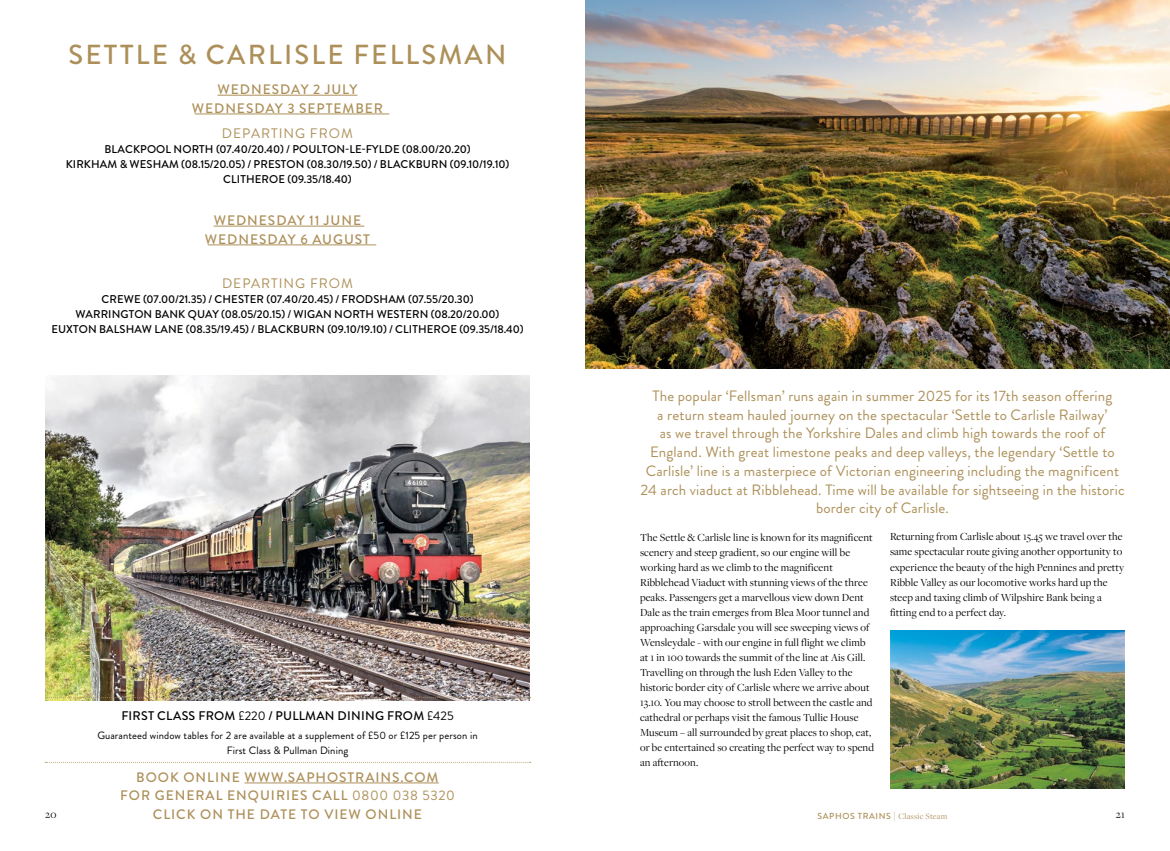
<style>
.page{position:relative;width:1170px;height:851px;background:#fff}
.page>*{position:absolute;margin:0;border:0;box-sizing:border-box;transform-origin:0 0}
.t1{font:500 27.5px "Brandon Grotesque";letter-spacing:.08em;color:#ad9059}
.t2{font:15px/18.8px "Brandon Grotesque";letter-spacing:.01em;color:#ad9059;text-align:center}
.t3{font:500 13.75px/18.8px "Brandon Grotesque";letter-spacing:.07em;color:#ad9059;text-align:center}
.t4{font:13.75px "Brandon Grotesque";letter-spacing:.07em;color:#ad9059}
.t5{font:500 12.5px "Brandon Grotesque";letter-spacing:.02em;color:#000}
.t6{font:11.25px/15px "Freight Disp Pro";letter-spacing:.01em;color:#000}
.t7{font:500 11.25px/15px "Brandon Grotesque";letter-spacing:.01em;color:#000;text-align:center}
.t8{font:10.62px/15px "Brandon Grotesque";letter-spacing:.01em;color:#000;text-align:center}
.t9{font:500 8.75px "Brandon Grotesque";letter-spacing:.07em;color:#ad9059}
.s1{font-weight:400}
.s2{font-weight:300}
.s3{font-family:"Freight Disp Pro";font-weight:400}
</style>
<div class="page">
<hr style="left:217px;top:95px;width:140px;height:1px;background:#ad9059">
<hr style="left:195px;top:114px;width:194px;height:1px;background:#ad9059">
<hr style="left:214px;top:226px;width:150px;height:1px;background:#ad9059">
<hr style="left:208px;top:244px;width:168px;height:1px;background:#ad9059">
<img style="left:890px;top:630px;width:234px;height:158px">
<img style="left:45px;top:375px;width:485px;height:322px">
<img style="left:585px;top:0;width:584px;height:368px">
<svg style="left:45px;top:762px;width:485px;height:1px"></svg>
<img style="left:45px;top:697px;width:485px;height:4px">
<hr style="left:244px;top:782px;width:195px;height:1px;background:#ad9059">
<h1 class="t1" style="left:69px;top:36px;width:439px">SETTLE &amp; CARLISLE FELLSMAN</h1>
<p class="t3" style="left:192px;top:80px;width:193px">WEDNESDAY 2 JULY<br>WEDNESDAY 3 SEPTEMBER</p>
<p class="t4" style="left:222px;top:124px;width:132px">DEPARTING FROM</p>
<p class="t7" style="left:66px;top:142px;width:445px">BLACKPOOL NORTH (07.40/20.40) / POULTON-LE-FYLDE (08.00/20.20)<br>KIRKHAM &amp; WESHAM (08.15/20.05) / PRESTON (08.30/19.50) / BLACKBURN (09.10/19.10)<br>CLITHEROE (09.35/18.40)</p>
<p class="t3" style="left:205px;top:211px;width:167px">WEDNESDAY 11 JUNE<br>WEDNESDAY 6 AUGUST</p>
<p class="t4" style="left:222px;top:274px;width:132px">DEPARTING FROM</p>
<p class="t7" style="left:51px;top:292px;width:474px">CREWE (07.00/21.35) / CHESTER (07.40/20.45) / FRODSHAM (07.55/20.30)<br>WARRINGTON BANK QUAY (08.05/20.15) / WIGAN NORTH WESTERN (08.20/20.00)<br>EUXTON BALSHAW LANE (08.35/19.45) / BLACKBURN (09.10/19.10) / CLITHEROE (09.35/18.40)</p>
<p class="t2" style="left:640px;top:386px;width:485px">The popular ‘Fellsman’ runs again in summer 2025 for its 17th season offering<br>a return steam hauled journey on the spectacular ‘Settle to Carlisle Railway’<br>as we travel through the Yorkshire Dales and climb high towards the roof of England. With great limestone peaks and deep valleys, the legendary ‘Settle to Carlisle’ line is a masterpiece of Victorian engineering including the magnificent 24 arch viaduct at Ribblehead. Time will be available for sightseeing in the historic border city of Carlisle.</p>
<p class="t6" style="left:640px;top:529px;width:235px">The Settle &amp; Carlisle line is known for its magnificent scenery and steep gradient, so our engine will be working hard as we climb to the magnificent Ribblehead Viaduct with stunning views of the three peaks. Passengers get a marvellous view down Dent Dale as the train emerges from Blea Moor tunnel and approaching Garsdale you will see sweeping views of Wensleydale - with our engine in full flight we climb at 1 in 100 towards the summit of the line at Ais Gill.<br>Travelling on through the lush Eden Valley to the historic border city of Carlisle where we arrive about 13.10. You may choose to stroll between the castle and cathedral or perhaps visit the famous Tullie House Museum – all surrounded by great places to shop, eat, or be entertained so creating the perfect way to spend an afternoon.</p>
<p class="t6" style="left:889px;top:529px;width:236px">Returning from Carlisle about 15.45 we travel over the same spectacular route giving another opportunity to experience the beauty of the high Pennines and pretty Ribble Valley as our locomotive works hard up the steep and taxing climb of Wilpshire Bank being a fitting end to a perfect day.</p>
<p class="t5" style="left:121px;top:707px;width:334px">FIRST CLASS FROM <span class="s1">£220</span> / PULLMAN DINING FROM <span class="s1">£425</span></p>
<p class="t8" style="left:97px;top:728px;width:382px">Guaranteed window tables for 2 are available at a supplement of £50 or £125 per person in<br>First Class &amp; Pullman Dining</p>
<p class="t3" style="left:120px;top:767px;width:336px">BOOK ONLINE WWW.SAPHOSTRAINS.COM<br>FOR GENERAL ENQUIRIES CALL <span class="s1">0800 038 5320<br></span>CLICK ON THE DATE TO VIEW ONLINE</p>
<p class="t9" style="left:817px;top:809px;width:131px">SAPHOS TRAINS <span class="s2">|</span> <span class="s3">Classic Steam</span></p>
<p class="t6" style="left:45px;top:806px;width:13px">20</p>
<p class="t6" style="left:1115px;top:806px;width:11px">21</p>
</div>
